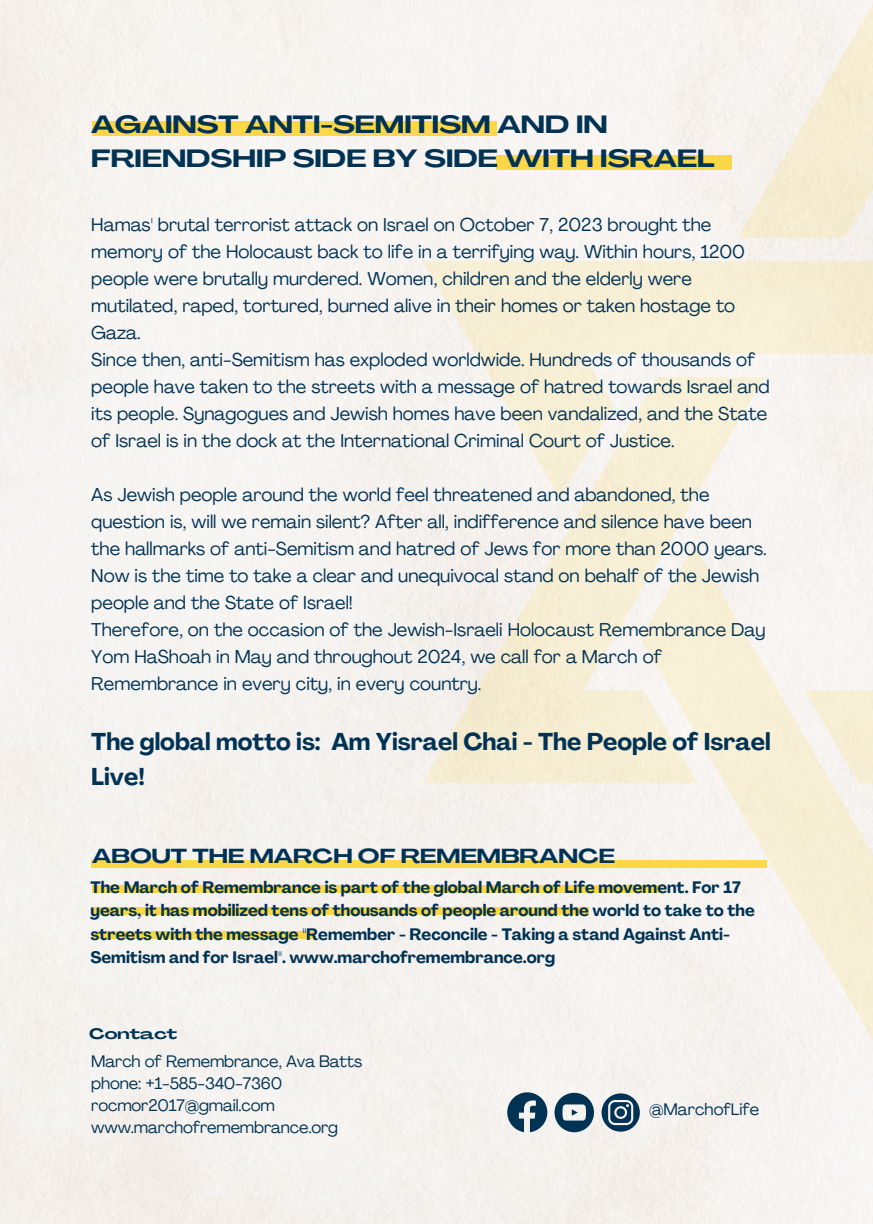
<style>
.page{position:relative;width:873px;height:1224px;background:#f5f3f0}
.page>*{position:absolute;margin:0;border:0;box-sizing:border-box;transform-origin:0 0}
.t1{font:700 24.6px/34px "Agrandir Grand";letter-spacing:.005em;color:#003254}
.t2{font:700 24px/34.4px "Agrandir";color:#003254}
.t3{font:700 20px "Agrandir Grand";letter-spacing:.005em;color:#003254}
.t4{font:18.4px/27px "Agrandir";color:#003254}
.t5{font:700 16.4px/23.2px "Agrandir";color:#003254}
.t6{font:16.4px "Agrandir";letter-spacing:-.01em;color:#003254}
.t7{font:700 15px "Agrandir Grand";color:#003254}
</style>
<div class="page">
<svg style="left:738px;top:0;width:135px;height:261px;fill:#f6efeb"></svg>
<svg style="left:423px;top:499px;width:341px;height:284px;fill:#f5eed6"></svg>
<svg style="left:641px;top:545px;width:232px;height:499px;fill:#f7f2ef"></svg>
<svg style="left:423px;top:261px;width:450px;height:238px;fill:#f7f0d7"></svg>
<svg style="left:507px;top:1092px;width:40px;height:40px"></svg>
<svg style="left:555px;top:1093px;width:39px;height:39px"></svg>
<svg style="left:602px;top:1093px;width:38px;height:39px"></svg>
<div style="left:92px;top:931px;width:224px;height:8px;background:#fbd748"></div>
<div style="left:91px;top:907px;width:498px;height:7px;background:#fbd747"></div>
<div style="left:92px;top:885px;width:571px;height:7px;background:#fbd748"></div>
<div style="left:91px;top:860px;width:676px;height:8px;background:#fbd748"></div>
<div style="left:92px;top:122px;width:404px;height:14px;background:#fcd848"></div>
<div style="left:496px;top:155px;width:236px;height:14px;background:#fcd849"></div>
<h3 class="t1" style="left:91px;top:110px;width:625px">AGAINST ANTI-SEMITISM AND IN<br>FRIENDSHIP SIDE BY SIDE WITH ISRAEL</h3>
<p class="t4" style="left:91px;top:213px;width:680px">Hamas' brutal terrorist attack on Israel on October 7, 2023 brought the memory of the Holocaust back to life in a terrifying way. Within hours, 1200 people were brutally murdered. Women, children and the elderly were mutilated, raped, tortured, burned alive in their homes or taken hostage to Gaza.<br>Since then, anti-Semitism has exploded worldwide. Hundreds of thousands of people have taken to the streets with a message of hatred towards Israel and its people. Synagogues and Jewish homes have been vandalized, and the State of Israel is in the dock at the International Criminal Court of Justice.</p>
<p class="t4" style="left:91px;top:483px;width:677px">As Jewish people around the world feel threatened and abandoned, the question is, will we remain silent? After all, indifference and silence have been the hallmarks of anti-Semitism and hatred of Jews for more than 2000 years.<br>Now is the time to take a clear and unequivocal stand on behalf of the Jewish people and the State of Israel!<br>Therefore, on the occasion of the Jewish-Israeli Holocaust Remembrance Day Yom HaShoah in May and throughout 2024, we call for a March of Remembrance in every city, in every country.</p>
<h1 class="t2" style="left:91px;top:727px;width:681px">The global motto is: Am Yisrael Chai - The People of Israel<br>Live!</h1>
<h5 class="t3" style="left:92px;top:848px;width:524px">ABOUT THE MARCH OF REMEMBRANCE</h5>
<h2 class="t5" style="left:91px;top:878px;width:666px">The March of Remembrance is part of the global March of Life movement. For 17 years, it has mobilized tens of thousands of people around the world to take to the streets with the message "Remember - Reconcile - Taking a stand Against Anti-Semitism and for Israel". www.marchofremembrance.org</h2>
<h5 class="t7" style="left:89px;top:1028px;width:90px">Contact</h5>
<p class="t6" style="left:91px;top:1055px;width:272px">March of Remembrance, Ava Batts</p>
<p class="t6" style="left:91px;top:1077px;width:192px">phone: +1-585-340-7360</p>
<p class="t6" style="left:91px;top:1099px;width:185px">rocmor2017@gmail.com</p>
<p class="t6" style="left:91px;top:1121px;width:248px">www.marchofremembrance.org</p>
<h4 class="t6" style="left:649px;top:1103px;width:112px">@MarchofLife</h4>
</div>
